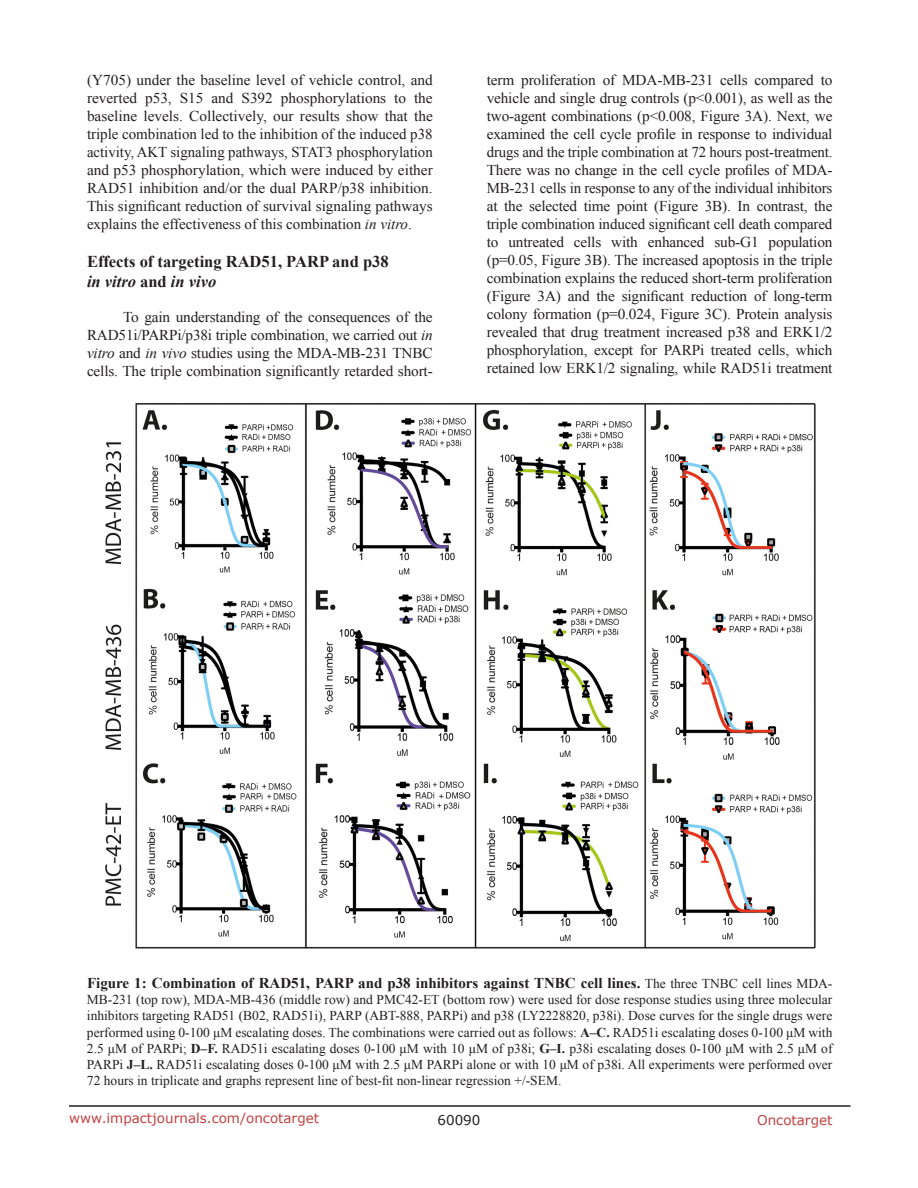
<style>
.page{position:relative;width:918px;height:1188px;background:#fff}
.page>*{position:absolute;margin:0;border:0;box-sizing:border-box;transform-origin:0 0}
.t1{font:700 16.5px/19.8px "Times New Roman";color:#231f20}
.t2{font:15px/18px "Times New Roman";letter-spacing:-.01em;color:#231f20;text-align:justify}
.t3{font:700 15px "Times New Roman";color:#231f20}
.t4{font:13.5px/16.2px "Times New Roman";color:#231f20;text-align:justify}
.t5{font:13.5px "Verdana";color:#c24141}
.t6{font:13.5px "Verdana";color:#231f20}
.s1{font-style:italic}
.s2{font-weight:400;font-size:13.5px}
.s3{font-weight:700}
</style>
<div class="page">
<hr style="left:69px;top:1105px;width:781px;height:2px;background:#231f20">
<img style="left:105px;top:403px;width:711px;height:546px">
<p class="t2" style="left:87px;top:71px;width:347px">(Y705) under the baseline level of vehicle control, and reverted p53, S15 and S392 phosphorylations to the baseline levels. Collectively, our results show that the triple combination led to the inhibition of the induced p38 activity, AKT signaling pathways, STAT3 phosphorylation and p53 phosphorylation, which were induced by either RAD51 inhibition and/or the dual PARP/p38 inhibition.<br>This significant reduction of survival signaling pathways explains the effectiveness of this combination <span class="s1">in vitro</span>.</p>
<p class="t1" style="left:87px;top:251px;width:303px">Effects of targeting RAD51, PARP and p38 <span class="s1">in vitro</span> and <span class="s1">in vivo</span></p>
<p class="t2" style="left:87px;top:307px;width:347px;text-indent:36px">To gain understanding of the consequences of the RAD51i/PARPi/p38i triple combination, we carried out <span class="s1">in vitro</span> and <span class="s1">in vivo</span> studies using the MDA-MB-231 TNBC cells. The triple combination significantly retarded short-</p>
<p class="t2" style="left:487px;top:71px;width:347px">term proliferation of MDA-MB-231 cells compared to vehicle and single drug controls (p&lt;0.001), as well as the two-agent combinations (p&lt;0.008, Figure 3A). Next, we examined the cell cycle profile in response to individual drugs and the triple combination at 72 hours post-treatment.<br>There was no change in the cell cycle profiles of MDA-MB-231 cells in response to any of the individual inhibitors at the selected time point (Figure 3B). In contrast, the triple combination induced significant cell death compared to untreated cells with enhanced sub-G1 population (p=0.05, Figure 3B). The increased apoptosis in the triple combination explains the reduced short-term proliferation (Figure 3A) and the significant reduction of long-term colony formation (p=0.024, Figure 3C). Protein analysis revealed that drug treatment increased p38 and ERK1/2 phosphorylation, except for PARPi treated cells, which retained low ERK1/2 signaling, while RAD51i treatment</p>
<p class="t3" style="left:87px;top:973px;width:747px">Figure 1: Combination of RAD51, PARP and p38 inhibitors against TNBC cell lines. <span class="s2">The three TNBC cell lines MDA-</span></p>
<p class="t4" style="left:87px;top:991px;width:747px">MB-231 (top row), MDA-MB-436 (middle row) and PMC42-ET (bottom row) were used for dose response studies using three molecular inhibitors targeting RAD51 (B02, RAD51i), PARP (ABT-888, PARPi) and p38 (LY2228820, p38i). Dose curves for the single drugs were performed using 0-100 μM escalating doses. The combinations were carried out as follows: <span class="s3">A–C.</span> RAD51i escalating doses 0-100 μM with 2.5 μM of PARPi; <span class="s3">D–F.</span> RAD51i escalating doses 0-100 μM with 10 μM of p38i; <span class="s3">G–I.</span> p38i escalating doses 0-100 μM with 2.5 μM of PARPi <span class="s3">J–L.</span> RAD51i escalating doses 0-100 μM with 2.5 μM PARPi alone or with 10 μM of p38i. All experiments were performed over 72 hours in triplicate and graphs represent line of best-fit non-linear regression +/-SEM.</p>
<p class="t5" style="left:69px;top:1109px;width:252px">www.impactjournals.com/oncotarget</p>
<p class="t6" style="left:438px;top:1111px;width:44px">60090</p>
<p class="t5" style="left:757px;top:1111px;width:77px">Oncotarget</p>
</div>
